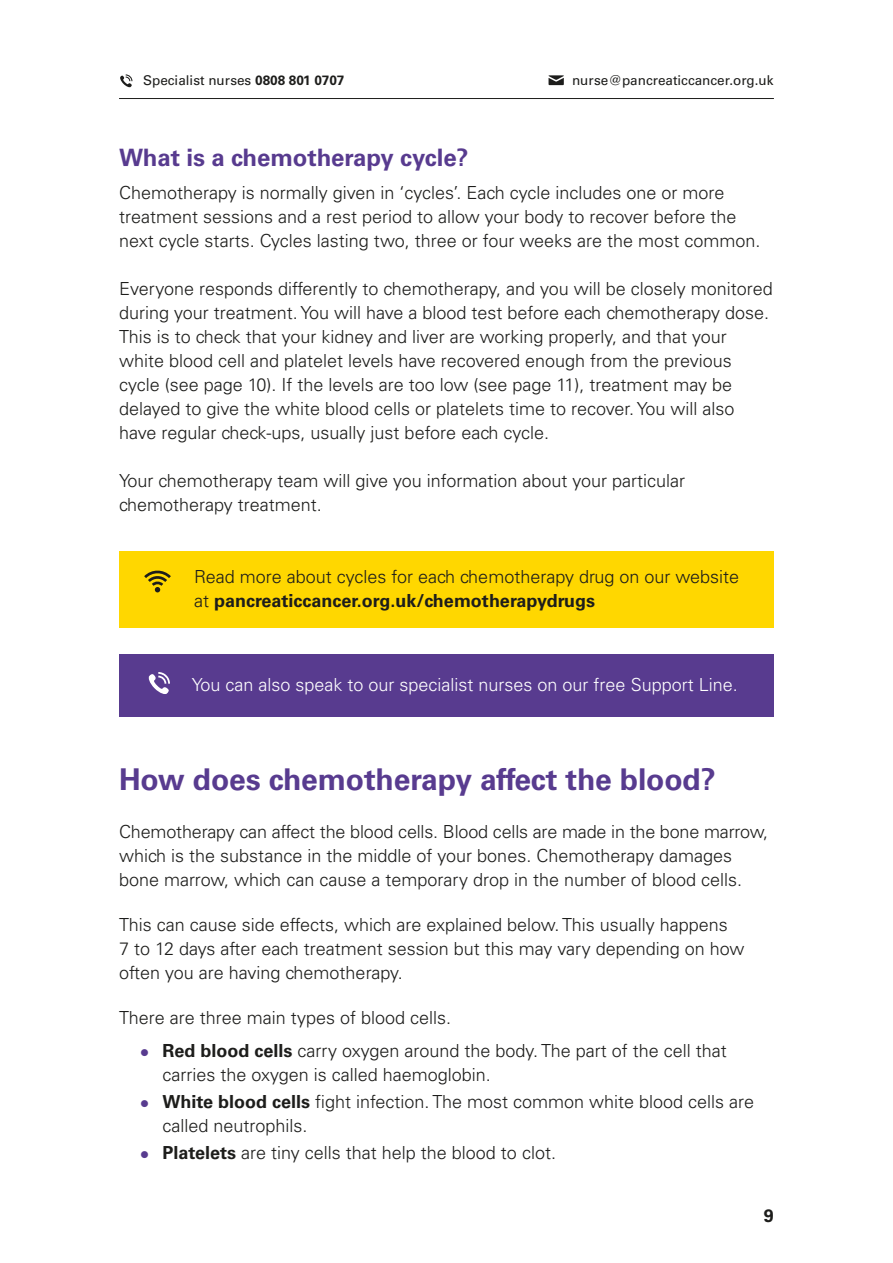
<style>
.page{position:relative;width:893px;height:1263px;background:#fff}
.page>*{position:absolute;margin:0;border:0;box-sizing:border-box;transform-origin:0 0}
.t1{font:700 30px "Univers LT Std";letter-spacing:-.005em;color:#583b8f}
.t2{font:700 24px "Univers LT Std";letter-spacing:-.005em;color:#583b8f}
.t3{font:300 18px/24px "Univers LT Std";color:#1d1d1b}
.t4{font:300 18px "Univers LT Std";color:#fff}
.t5{font:700 18px "Univers LT Std";color:#1d1d1b}
.t6{font:13.5px "Univers LT Std";color:#1d1d1b}
.s1{font-weight:700}
.s2{color:#583b8f}
</style>
<div class="page">
<hr style="left:119px;top:98px;width:655px;height:1px;background:#1d1d1b">
<svg style="left:120px;top:74px;width:13px;height:14px"></svg>
<svg style="left:548px;top:75px;width:16px;height:10px"></svg>
<div style="left:119px;top:654px;width:655px;height:62px;background:#583b8f"></div>
<div style="left:119px;top:551px;width:654px;height:77px;background:#ffd700"></div>
<svg style="left:144px;top:570px;width:27px;height:22px"></svg>
<svg style="left:148px;top:672px;width:22px;height:22px"></svg>
<p class="t6" style="left:143px;top:72px;width:203px">Specialist nurses <span class="s1">0808 801 0707</span></p>
<p class="t6" style="left:572px;top:72px;width:203px">nurse@pancreaticcancer.org.uk</p>
<h2 class="t2" style="left:119px;top:144px;width:351px">What is a chemotherapy cycle?</h2>
<p class="t3" style="left:119px;top:181px;width:643px">Chemotherapy is normally given in ‘cycles’. Each cycle includes one or more treatment sessions and a rest period to allow your body to recover before the next cycle starts. Cycles lasting two, three or four weeks are the most common.</p>
<p class="t3" style="left:119px;top:277px;width:655px">Everyone responds differently to chemotherapy, and you will be closely monitored during your treatment. You will have a blood test before each chemotherapy dose.<br>This is to check that your kidney and liver are working properly, and that your white blood cell and platelet levels have recovered enough from the previous cycle (see page 10). If the levels are too low (see page 11), treatment may be delayed to give the white blood cells or platelets time to recover. You will also have regular check-ups, usually just before each cycle.</p>
<p class="t3" style="left:119px;top:469px;width:567px">Your chemotherapy team will give you information about your particular chemotherapy treatment.</p>
<p class="t3" style="left:194px;top:565px;width:547px">Read more about cycles for each chemotherapy drug on our website at <span class="s1">pancreaticcancer.org.uk/chemotherapydrugs</span></p>
<p class="t4" style="left:192px;top:674px;width:547px">You can also speak to our specialist nurses on our free Support Line.</p>
<h1 class="t1" style="left:119px;top:762px;width:598px">How does chemotherapy affect the blood?</h1>
<p class="t3" style="left:119px;top:820px;width:651px">Chemotherapy can affect the blood cells. Blood cells are made in the bone marrow, which is the substance in the middle of your bones. Chemotherapy damages bone marrow, which can cause a temporary drop in the number of blood cells.</p>
<p class="t3" style="left:119px;top:913px;width:627px">This can cause side effects, which are explained below. This usually happens<br>7 to 12 days after each treatment session but this may vary depending on how often you are having chemotherapy.</p>
<p class="t3" style="left:119px;top:1006px;width:334px">There are three main types of blood cells.</p>
<p class="t3" style="left:163px;top:1039px;width:566px;text-indent:-22px"><span class="s2">●</span> <span class="s1">Red blood cells</span> carry oxygen around the body. The part of the cell that carries the oxygen is called haemoglobin.</p>
<p class="t3" style="left:163px;top:1090px;width:593px;text-indent:-22px"><span class="s2">●</span> <span class="s1">White blood cells</span> fight infection. The most common white blood cells are called neutrophils.</p>
<p class="t3" style="left:140px;top:1141px;width:417px"><span class="s2">●</span> <span class="s1">Platelets</span> are tiny cells that help the blood to clot.</p>
<p class="t5" style="left:764px;top:1205px;width:12px">9</p>
</div>
